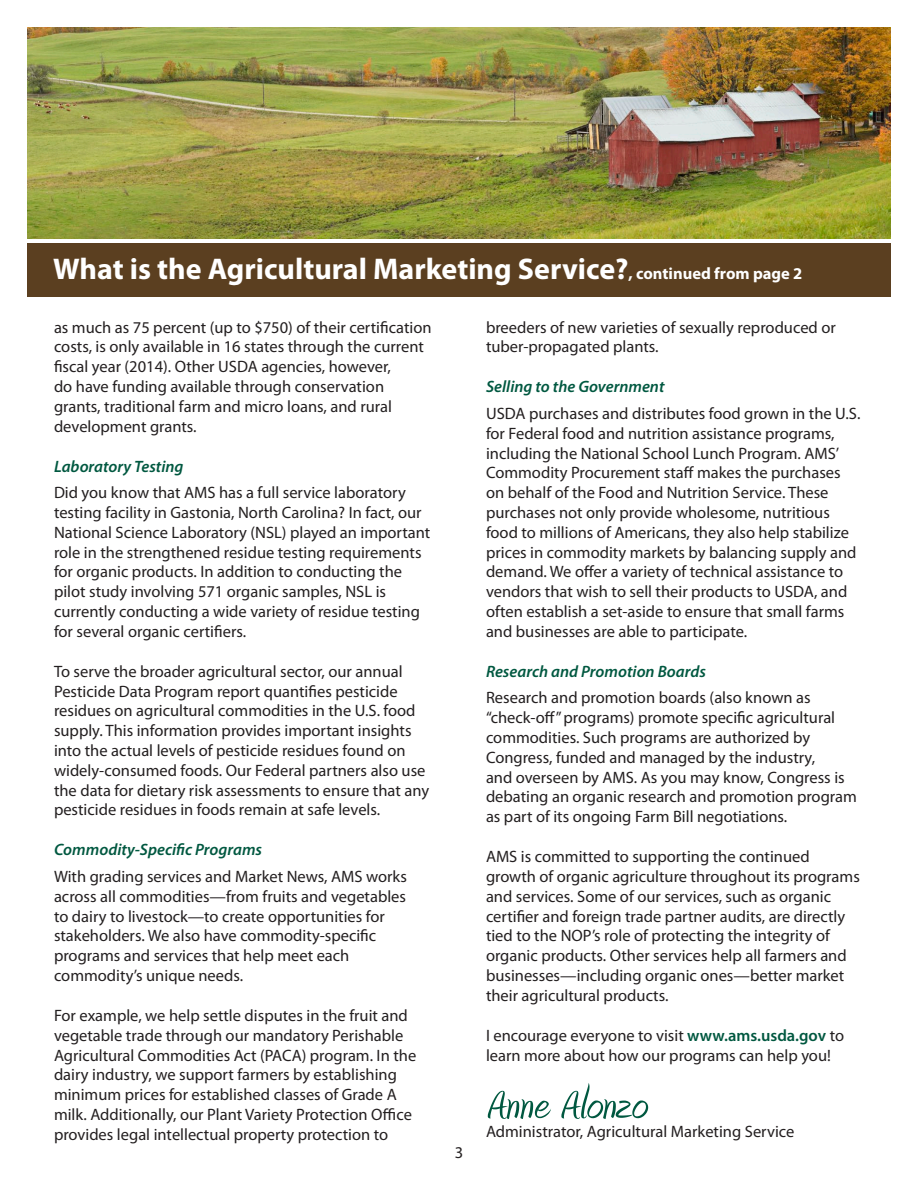
<style>
.page{position:relative;width:918px;height:1188px;background:#fff}
.page>*{position:absolute;margin:0;border:0;box-sizing:border-box;transform-origin:0 0}
.t1{font:52.5px "Amienne";color:#005840}
.White_Header{font:700 30px "Myriad Pro";color:#fff}
.t2{font:16.5px/19.8px "Myriad Pro";color:#231f20}
.t3{font:italic 600 16.5px "Myriad Pro";color:#005840}
.s1{font-size:16.5px}
.s2{font-weight:600;color:#005840}
</style>
<div class="page">
<img style="left:27px;top:27px;width:864px;height:212px">
<div style="left:27px;top:243px;width:864px;height:54px;background:#5b3f20"></div>
<p class="White_Header" style="left:53px;top:249px;width:751px">What is the Agricultural Marketing Service?<span class="s1">, continued from page 2</span></p>
<p class="t2" style="left:54px;top:317px;width:379px">as much as 75 percent (up to $750) of their certification costs, is only available in 16 states through the current fiscal year (2014). Other USDA agencies, however,<br>do have funding available through conservation grants, traditional farm and micro loans, and rural development grants.</p>
<p class="t3" style="left:54px;top:456px;width:131px">Laboratory Testing</p>
<p class="t2" style="left:54px;top:482px;width:378px">Did you know that AMS has a full service laboratory testing facility in Gastonia, North Carolina? In fact, our National Science Laboratory (NSL) played an important role in the strengthened residue testing requirements for organic products. In addition to conducting the pilot study involving 571 organic samples, NSL is currently conducting a wide variety of residue testing for several organic certifiers.</p>
<p class="t2" style="left:54px;top:661px;width:377px">To serve the broader agricultural sector, our annual Pesticide Data Program report quantifies pesticide residues on agricultural commodities in the U.S. food supply. This information provides important insights into the actual levels of pesticide residues found on widely-consumed foods. Our Federal partners also use the data for dietary risk assessments to ensure that any pesticide residues in foods remain at safe levels.</p>
<p class="t3" style="left:54px;top:839px;width:210px">Commodity-Specific Programs</p>
<p class="t2" style="left:54px;top:866px;width:354px">With grading services and Market News, AMS works across all commodities—from fruits and vegetables to dairy to livestock—to create opportunities for stakeholders. We also have commodity-specific programs and services that help meet each commodity’s unique needs.</p>
<p class="t2" style="left:54px;top:1005px;width:364px">For example, we help settle disputes in the fruit and vegetable trade through our mandatory Perishable Agricultural Commodities Act (PACA) program. In the dairy industry, we support farmers by establishing minimum prices for established classes of Grade A milk. Additionally, our Plant Variety Protection Office provides legal intellectual property protection to</p>
<p class="t2" style="left:486px;top:317px;width:351px">breeders of new varieties of sexually reproduced or tuber-propagated plants.</p>
<p class="t3" style="left:486px;top:376px;width:180px">Selling to the Government</p>
<p class="t2" style="left:486px;top:403px;width:376px">USDA purchases and distributes food grown in the U.S. for Federal food and nutrition assistance programs, including the National School Lunch Program. AMS’ Commodity Procurement staff makes the purchases on behalf of the Food and Nutrition Service. These purchases not only provide wholesome, nutritious food to millions of Americans, they also help stabilize prices in commodity markets by balancing supply and demand. We offer a variety of technical assistance to vendors that wish to sell their products to USDA, and often establish a set-aside to ensure that small farms and businesses are able to participate.</p>
<p class="t3" style="left:486px;top:661px;width:222px">Research and Promotion Boards</p>
<p class="t2" style="left:486px;top:688px;width:372px">Research and promotion boards (also known as “check-off” programs) promote specific agricultural commodities. Such programs are authorized by Congress, funded and managed by the industry,<br>and overseen by AMS. As you may know, Congress is debating an organic research and promotion program as part of its ongoing Farm Bill negotiations.</p>
<p class="t2" style="left:486px;top:846px;width:375px">AMS is committed to supporting the continued growth of organic agriculture throughout its programs and services. Some of our services, such as organic certifier and foreign trade partner audits, are directly tied to the NOP’s role of protecting the integrity of organic products. Other services help all farmers and businesses—including organic ones—better market their agricultural products.</p>
<p class="t2" style="left:486px;top:1025px;width:360px">I encourage everyone to visit <span class="s2">www.ams.usda.gov</span> to learn more about how our programs can help you!</p>
<p class="t1" style="left:486px;top:1081px;width:164px">Anne Alonzo</p>
<p class="t2" style="left:486px;top:1122px;width:310px">Administrator, Agricultural Marketing Service</p>
<p class="t2" style="left:455px;top:1143px;width:10px">3</p>
</div>
